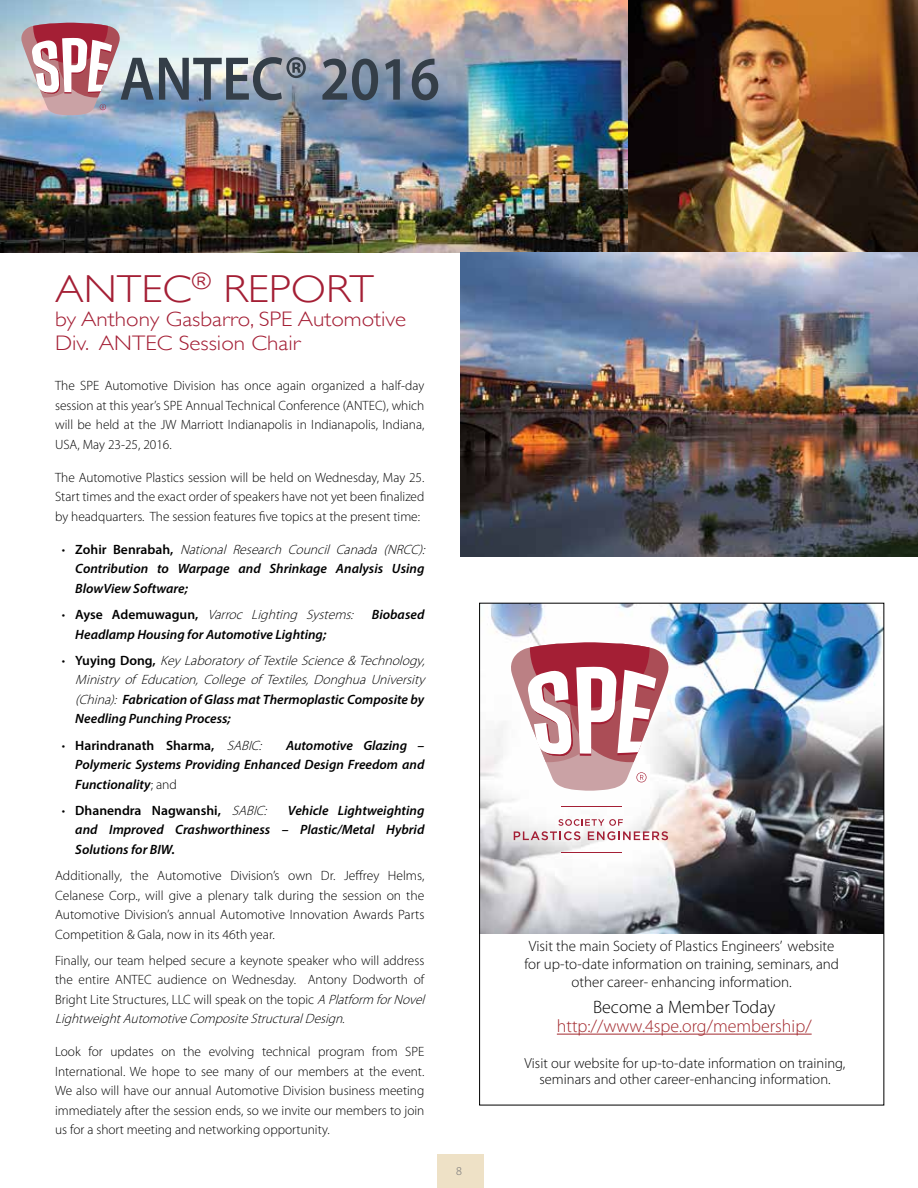
<style>
.page{position:relative;width:918px;height:1188px;background:#fff}
.page>*{position:absolute;margin:0;border:0;box-sizing:border-box;transform-origin:0 0}
.t1{font:600 62.1px "Myriad Pro";color:#343e48;scale:.9 1}
.t2{font:300 39px "Gill Sans";color:#a41f35;scale:1.1 1}
.t3{font:300 21px/24px "Gill Sans";color:#a41f35;scale:1.1 1}
.t4{font:300 18px "Myriad Pro";color:#a32a2f}
.t5{font:300 18px "Myriad Pro";color:#000}
.t6{font:300 15px/18px "Myriad Pro";color:#000;text-align:center}
.t7{font:300 14.55px/16px "Myriad Pro";color:#000;text-align:center}
.t8{font:300 13.5px/19.5px "Myriad Pro";color:#000;text-align:justify}
.t9{font:italic 600 13.5px/19.5px "Myriad Pro";color:#000}
.t10{font:italic 300 13.5px/19.5px "Myriad Pro";color:#000}
.t11{font:600 13.5px "Myriad Pro";color:#000}
.t12{font:300 12px "Myriad Pro";color:#6d6e71}
.s1{font-weight:300;font-style:normal}
.s2{font-style:normal}
.s3{font-weight:300}
.s4{font-weight:600;font-style:normal}
.s5{font-weight:600}
.s6{font-weight:300;font-style:italic}
.s7{font-style:italic}
</style>
<div class="page">
<div style="left:437px;top:1155px;width:46px;height:33px;background:#eee1c6"></div>
<img style="left:0;top:0;width:628px;height:253px">
<img style="left:628px;top:0;width:290px;height:253px">
<svg style="left:21px;top:23px;width:99px;height:92px"></svg>
<img style="left:460px;top:253px;width:458px;height:304px">
<img style="left:481px;top:605px;width:401px;height:329px">
<hr style="left:557px;top:1034px;width:255px;height:1px;background:#a32a2f">
<hr style="left:561px;top:806px;width:61px;height:1px;background:#a41f35">
<hr style="left:561px;top:852px;width:61px;height:1px;background:#a41f35">
<svg style="left:514px;top:819px;width:154px;height:21px"></svg>
<svg style="left:510px;top:642px;width:159px;height:149px"></svg>
<h1 class="t1" style="left:119px;top:39px;width:358px">ANTEC® 2016</h1>
<h2 class="t2" style="left:55px;top:258px;width:291px">ANTEC<sup>®</sup> REPORT</h2>
<h3 class="t3" style="left:55px;top:306px;width:321px">by Anthony Gasbarro, SPE Automotive<br>Div. ANTEC Session Chair</h3>
<p class="t8" style="left:55px;top:376px;width:371px">The SPE Automotive Division has once again organized a half-day session at this year’s SPE Annual Technical Conference (ANTEC), which will be held at the JW Marriott Indianapolis in Indianapolis, Indiana, USA, May 23-25, 2016.</p>
<p class="t8" style="left:55px;top:467px;width:371px">The Automotive Plastics session will be held on Wednesday, May 25.<br>Start times and the exact order of speakers have not yet been finalized by headquarters. The session features five topics at the present time:</p>
<p class="t9" style="left:75px;top:539px;width:355px;text-indent:-14px"><span class="s1">•</span> <span class="s2">Z o h i r B e n r a b a h ,</span> <span class="s3">National Research Council Canada (NRCC):<br></span>Contribution to Warpage and Shrinkage Analysis Using<br>BlowView Software;</p>
<p class="t9" style="left:75px;top:604px;width:351px;text-indent:-13px"><span class="s1">•</span> <span class="s2">Ayse Ademuwagun,</span> <span class="s3">Varroc Lighting Systems:</span> Biobased<br>Headlamp Housing for Automotive Lighting;</p>
<p class="t10" style="left:75px;top:650px;width:355px;text-indent:-13px"><span class="s2">•</span> <span class="s4">Y u y i n g D o n g ,</span> KeyLaboratoryof TextileScience&amp;Technology, Ministry of Education, College of Textiles, Donghua University (China): <span class="s5">Fabrication of Glass mat Thermoplastic Composite by Needling Punching Process;</span></p>
<p class="t11" style="left:62px;top:736px;width:205px"><span class="s3">•</span> Harindranath Sharma, <span class="s6">SABIC:</span></p>
<p class="t9" style="left:75px;top:735px;width:351px;text-align:justify;text-indent:211px">Automotive Glazing – Polymeric Systems Providing Enhanced Design Freedom and Functionality<span class="s1">; and</span></p>
<p class="t11" style="left:62px;top:802px;width:210px"><span class="s3">•</span> Dhanendra Nagwanshi, <span class="s6">SABIC:</span></p>
<p class="t9" style="left:75px;top:800px;width:351px;text-align:justify;text-indent:213px">Vehicle Lightweighting and Improved Crashworthiness – Plastic/Metal Hybrid Solutions for BIW.</p>
<p class="t8" style="left:55px;top:866px;width:371px">Additionally, the Automotive Division’s own Dr. Jeffrey Helms, Celanese Corp., will give a plenary talk during the session on the Automotive Division’s annual Automotive Innovation Awards Parts Competition &amp; Gala, now in its 46th year.</p>
<p class="t8" style="left:55px;top:950px;width:375px;text-align:left">Finally, our team helped secure a keynote speaker who will address the entire ANTEC audience on Wednesday. Antony Dodworth of Bright Lite Structures, LLC will speak on the topic <span class="s7">APlatform forNovel LightweightAutomotiveCompositeStructuralDesign.</span></p>
<p class="t8" style="left:55px;top:1042px;width:371px">Look for updates on the evolving technical program from SPE International. We hope to see many of our members at the event.<br>We also will have our annual Automotive Division business meeting immediately after the session ends, so we invite our members to join us for a short meeting and networking opportunity.</p>
<p class="t12" style="left:456px;top:1163px;width:7px">8</p>
<p class="t6" style="left:524px;top:937px;width:316px">Visit the main Society of Plastics Engineers’ website for up-to-date information on training, seminars, and other career- enhancing information.</p>
<h3 class="t5" style="left:593px;top:996px;width:184px">Become a Member Today</h3>
<h3 class="t4" style="left:557px;top:1015px;width:256px">http://www.4spe.org/membership/</h3>
<p class="t7" style="left:525px;top:1055px;width:322px">Visit our website for up-to-date information on training, seminars and other career-enhancing information.</p>
</div>
